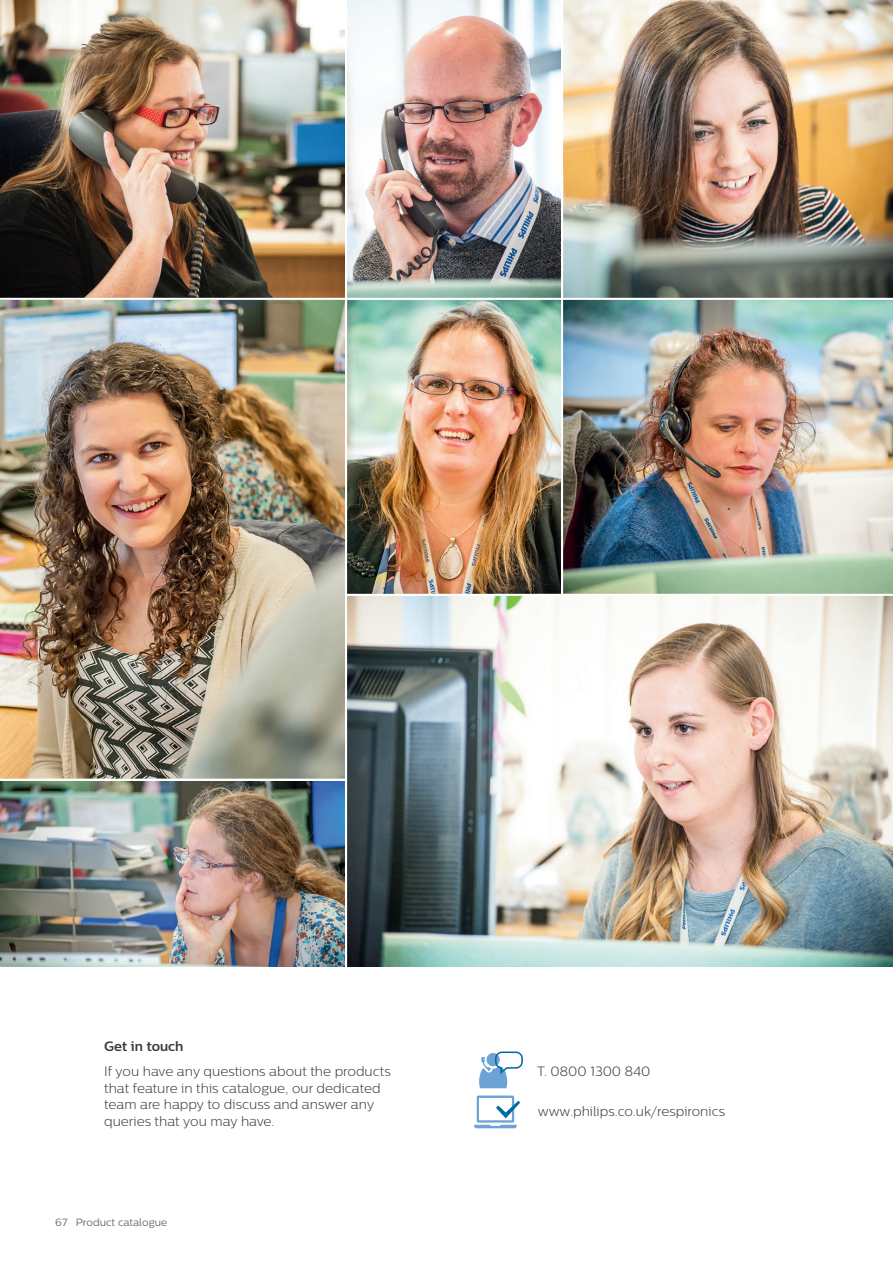
<style>
.page{position:relative;width:893px;height:1263px;background:#fff}
.page>*{position:absolute;margin:0;border:0;box-sizing:border-box;transform-origin:0 0}
.t1{font:300 13.5px/16.5px "Centrale Sans";color:#3e3e3f}
.t2{font:700 13.5px "Centrale Sans";color:#3e3e3f}
.t3{font:10.5px "Centrale Sans";color:#6c6d70}
</style>
<div class="page">
<svg style="left:474px;top:1095px;width:46px;height:33px"></svg>
<svg style="left:479px;top:1051px;width:44px;height:37px"></svg>
<img style="left:0;top:300px;width:345px;height:479px">
<img style="left:0;top:781px;width:345px;height:186px">
<img style="left:347px;top:300px;width:546px;height:667px">
<img style="left:563px;top:300px;width:330px;height:294px">
<img style="left:0;top:0;width:893px;height:298px">
<hr style="left:347px;top:594px;width:546px;height:2px;background:#fff">
<hr style="left:345px;top:0;width:2px;height:972px;background:#fff">
<hr style="left:561px;top:0;width:2px;height:595px;background:#fff">
<p class="t2" style="left:104px;top:1038px;width:81px">Get in touch</p>
<p class="t1" style="left:104px;top:1063px;width:288px">If you have any questions about the products that feature in this catalogue, our dedicated team are happy to discuss and answer any queries that you may have.</p>
<p class="t1" style="left:537px;top:1063px;width:115px">T. 0800 1300 840</p>
<p class="t1" style="left:538px;top:1103px;width:189px">www.philips.co.uk/respironics</p>
<p class="t3" style="left:55px;top:1216px;width:114px">67 Product catalogue</p>
</div>
